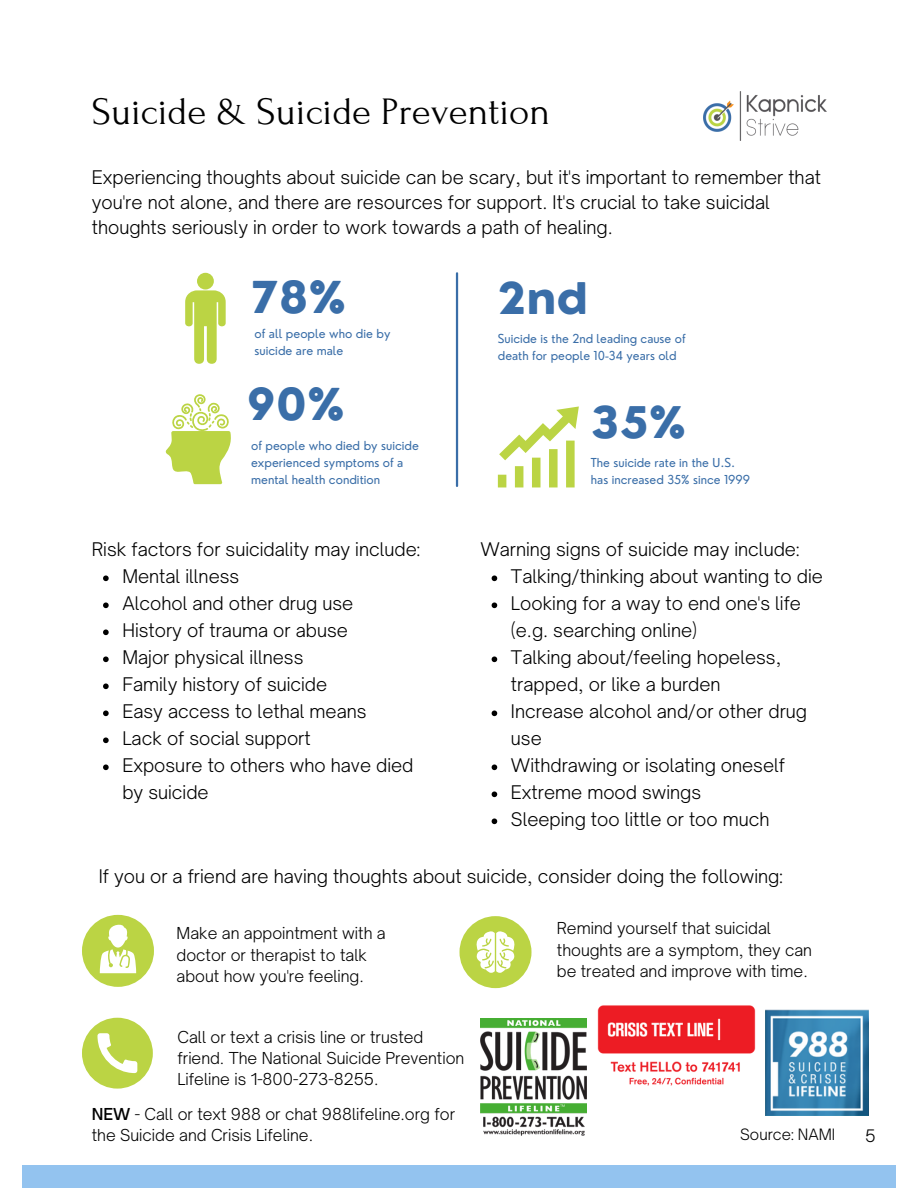
<style>
.page{position:relative;width:918px;height:1188px;background:#fff}
.page>*{position:absolute;margin:0;border:0;box-sizing:border-box;transform-origin:0 0}
.t1{font:800 42.9px "Nourd";color:#3a6ea8}
.t2{font:800 42.45px "Nourd";color:#3a6ea8}
.t3{font:38.85px "Forum";color:#000}
.t4{font:300 18px/27px "Open Sauce One";color:#000}
.t5{font:300 16.5px "Open Sauce One";color:#000}
.t6{font:300 15.75px/21.3px "Open Sauce One";color:#000}
.t7{font:300 15px "Open Sauce One";color:#000}
.t8{font:12.15px/16.8px "Nourd";color:#3a6ea8}
.t9{font:12px/16.6px "Nourd";color:#3a6ea8}
.s1{font-weight:500}
</style>
<div class="page">
<div style="left:22px;top:1166px;width:874px;height:22px;background:#93c3ef"></div>
<img style="left:704px;top:92px;width:122px;height:48px">
<hr style="left:456px;top:273px;width:2px;height:213px;background:#3a6ea8">
<svg style="left:498px;top:406px;width:81px;height:81px"></svg>
<svg style="left:166px;top:394px;width:65px;height:90px"></svg>
<div style="left:197px;top:273px;width:17px;height:17px;background:#bbd444;border-radius:50%"></div>
<svg style="left:185px;top:290px;width:41px;height:74px"></svg>
<svg style="left:82px;top:1018px;width:71px;height:71px"></svg>
<div style="left:82px;top:915px;width:72px;height:72px;background:#bbd444;border-radius:50%"></div>
<svg style="left:100px;top:924px;width:36px;height:49px"></svg>
<div style="left:460px;top:916px;width:72px;height:72px;background:#bbd444;border-radius:50%"></div>
<svg style="left:476px;top:931px;width:39px;height:42px"></svg>
<img style="left:480px;top:1018px;width:106px;height:117px">
<img style="left:597px;top:1005px;width:159px;height:81px">
<img style="left:765px;top:1010px;width:104px;height:105px">
<svg style="left:103px;top:576px;width:6px;height:5px"></svg>
<svg style="left:103px;top:603px;width:6px;height:5px"></svg>
<svg style="left:103px;top:630px;width:6px;height:5px"></svg>
<svg style="left:103px;top:657px;width:6px;height:5px"></svg>
<svg style="left:103px;top:684px;width:6px;height:5px"></svg>
<svg style="left:103px;top:711px;width:6px;height:5px"></svg>
<svg style="left:103px;top:738px;width:6px;height:5px"></svg>
<svg style="left:103px;top:765px;width:6px;height:5px"></svg>
<svg style="left:492px;top:576px;width:5px;height:5px"></svg>
<svg style="left:492px;top:603px;width:5px;height:5px"></svg>
<svg style="left:492px;top:657px;width:5px;height:5px"></svg>
<svg style="left:492px;top:711px;width:5px;height:5px"></svg>
<svg style="left:492px;top:765px;width:5px;height:5px"></svg>
<svg style="left:492px;top:792px;width:5px;height:5px"></svg>
<svg style="left:492px;top:819px;width:5px;height:5px"></svg>
<p class="t3" style="left:92px;top:91px;width:460px">Suicide &amp; Suicide Prevention</p>
<p class="t4" style="left:92px;top:165px;width:731px;line-height:24.8px">Experiencing thoughts about suicide can be scary, but it's important to remember that you're not alone, and there are resources for support. It's crucial to take suicidal thoughts seriously in order to work towards a path of healing.</p>
<p class="t1" style="left:251px;top:270px;width:97px">78%</p>
<p class="t8" style="left:255px;top:325px;width:137px">of all people who die by suicide are male</p>
<p class="t1" style="left:248px;top:377px;width:99px">90%</p>
<p class="t8" style="left:251px;top:437px;width:169px">of people who died by suicide experienced symptoms of a mental health condition</p>
<p class="t4" style="left:92px;top:536px;width:330px">Risk factors for suicidality may include:</p>
<p class="t4" style="left:122px;top:563px;width:118px">Mental illness</p>
<p class="t4" style="left:122px;top:590px;width:233px">Alcohol and other drug use</p>
<p class="t4" style="left:122px;top:617px;width:227px">History of trauma or abuse</p>
<p class="t4" style="left:122px;top:644px;width:183px">Major physical illness</p>
<p class="t4" style="left:122px;top:671px;width:206px">Family history of suicide</p>
<p class="t4" style="left:122px;top:698px;width:246px">Easy access to lethal means</p>
<p class="t4" style="left:122px;top:725px;width:190px">Lack of social support</p>
<p class="t4" style="left:122px;top:752px;width:293px">Exposure to others who have died by suicide</p>
<p class="t2" style="left:498px;top:271px;width:92px">2nd</p>
<p class="t9" style="left:498px;top:330px;width:189px">Suicide is the 2nd leading cause of death for people 10-34 years old</p>
<p class="t2" style="left:591px;top:395px;width:97px">35%</p>
<p class="t9" style="left:591px;top:454px;width:161px">The suicide rate in the U.S. has increased 35% since 1999</p>
<p class="t4" style="left:480px;top:536px;width:321px">Warning signs of suicide may include:</p>
<p class="t4" style="left:511px;top:563px;width:313px">Talking/thinking about wanting to die</p>
<p class="t4" style="left:511px;top:590px;width:291px">Looking for a way to end one's life (e.g. searching online)</p>
<p class="t4" style="left:511px;top:644px;width:272px">Talking about/feeling hopeless, trapped, or like a burden</p>
<p class="t4" style="left:511px;top:698px;width:298px">Increase alcohol and/or other drug use</p>
<p class="t4" style="left:511px;top:752px;width:276px">Withdrawing or isolating oneself</p>
<p class="t4" style="left:511px;top:779px;width:192px">Extreme mood swings</p>
<p class="t4" style="left:511px;top:806px;width:260px">Sleeping too little or too much</p>
<p class="t4" style="left:99px;top:863px;width:686px">If you or a friend are having thoughts about suicide, consider doing the following:</p>
<p class="t6" style="left:177px;top:923px;width:211px">Make an appointment with a doctor or therapist to talk about how you're feeling.</p>
<p class="t6" style="left:557px;top:918px;width:257px">Remind yourself that suicidal thoughts are a symptom, they can be treated and improve with time.</p>
<p class="t6" style="left:178px;top:1026px;width:288px">Call or text a crisis line or trusted friend. The National Suicide Prevention<br>Lifeline is 1-800-273-8255.</p>
<p class="t6" style="left:92px;top:1103px;width:365px"><span class="s1">NEW</span> - Call or text 988 or chat 988lifeline.org for the Suicide and Crisis Lifeline.</p>
<p class="t7" style="left:740px;top:1125px;width:97px">Source: NAMI</p>
<p class="t5" style="left:865px;top:1126px;width:12px">5</p>
</div>
